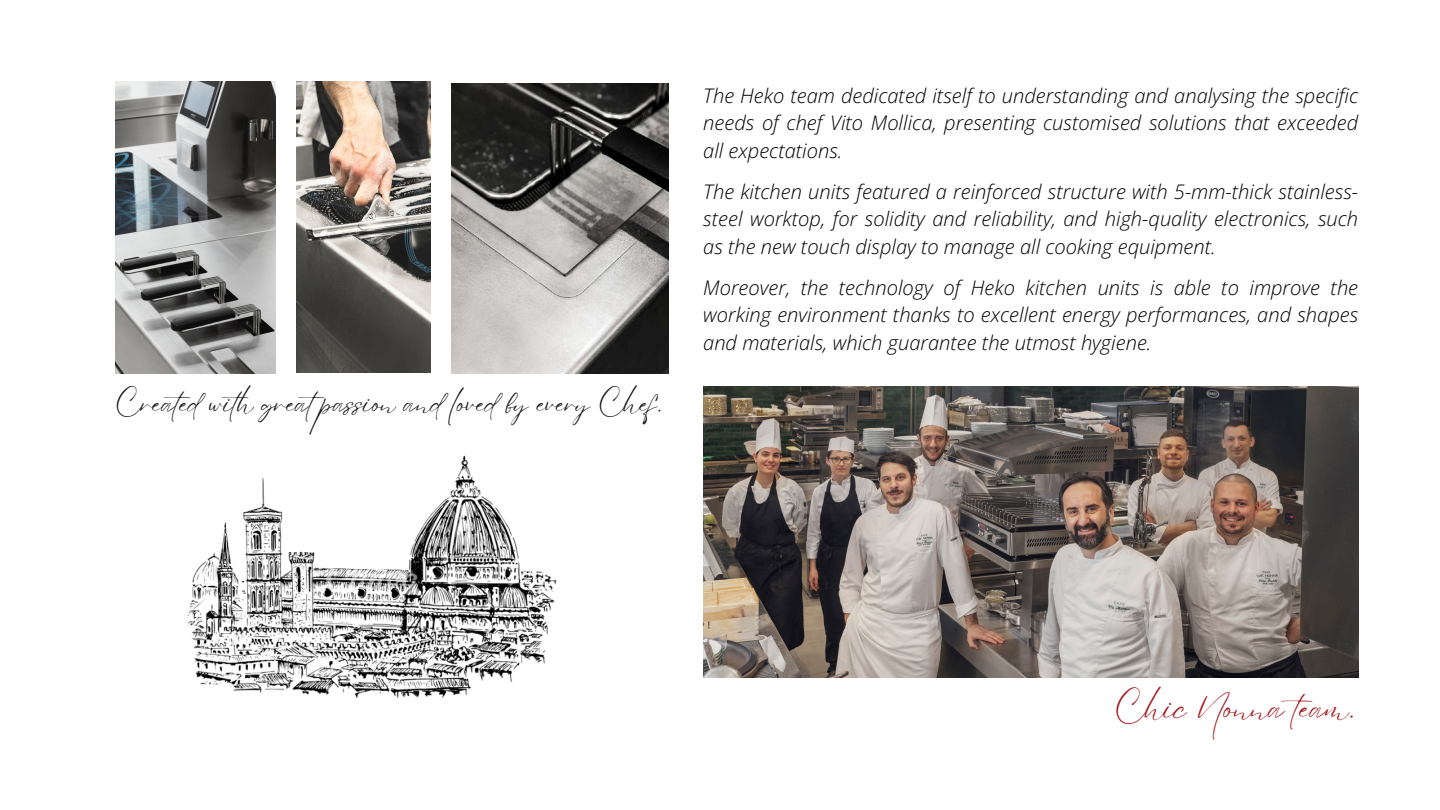
<style>
.page{position:relative;width:1440px;height:810px;background:#fff}
.page>*{position:absolute;margin:0;border:0;box-sizing:border-box;transform-origin:0 0}
.t1{font:32px "Eyesome Script";color:#a3191e}
.t2{font:27px "Eyesome Script";color:#171616}
.t3{font:italic 300 20.1px/27.8px "Open Sans";color:#000;text-align:justify}
</style>
<div class="page">
<img style="left:116px;top:82px;width:159px;height:291px">
<img style="left:703px;top:386px;width:656px;height:292px">
<img style="left:296px;top:81px;width:135px;height:292px">
<img style="left:451px;top:83px;width:218px;height:290px">
<img style="left:187px;top:455px;width:370px;height:244px">
<p class="t2" style="left:116px;top:386px;width:548px">Created with greatpassion and loved by every Chef.</p>
<p class="t3" style="left:703px;top:81px;width:657px">The Heko team dedicated itself to understanding and analysing the specific needs of chef Vito Mollica, presenting customised solutions that exceeded all expectations.</p>
<p class="t3" style="left:703px;top:177px;width:657px">The kitchen units featured a reinforced structure with 5-mm-thick stainless&shy;steel worktop, for solidity and reliability, and high-quality electronics, such as the new touch display to manage all cooking equipment.</p>
<p class="t3" style="left:703px;top:273px;width:657px">Moreover, the technology of Heko kitchen units is able to improve the working environment thanks to excellent energy performances, and shapes and materials, which guarantee the utmost hygiene.</p>
<p class="t1" style="left:1115px;top:688px;width:241px">Chic Nonna team.</p>
</div>
